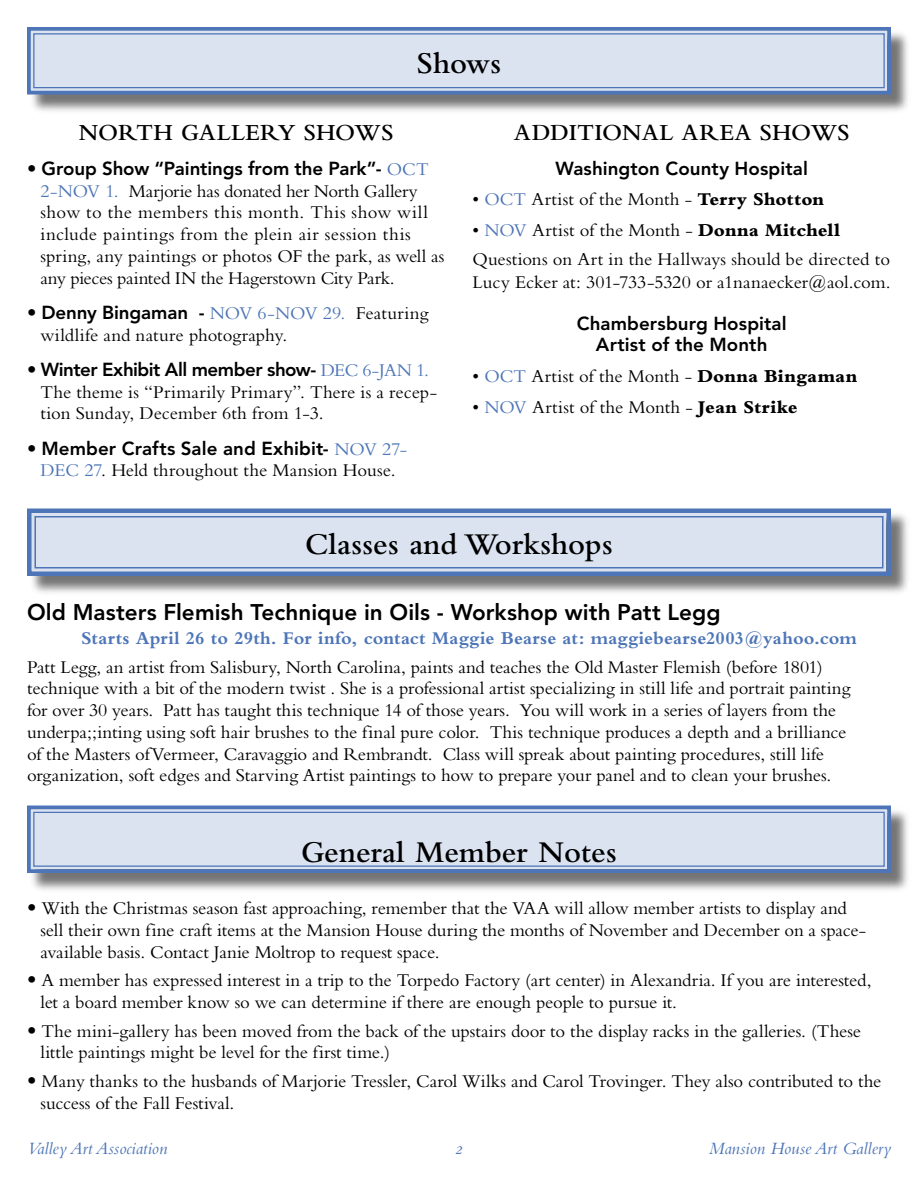
<style>
.page{position:relative;width:918px;height:1188px;background:#fff}
.page>*{position:absolute;margin:0;border:0;box-sizing:border-box;transform-origin:0 0}
.t1{font:600 31.5px "Bembo";color:#000}
.t2{font:600 24px "Bembo";color:#000}
.t3{font:800 22.5px "Avenir";letter-spacing:.005em;color:#000}
.t4{font:18.75px/21.8px "Bembo";letter-spacing:-.005em;color:#000}
.t5{font:700 18.75px "Bembo";letter-spacing:.005em;color:#4d75b7}
.Subhead_Sanserif{font:800 18.75px/21.8px "Avenir";letter-spacing:.005em;color:#000;text-align:center}
.t6{font:18px "Bembo Italic Os F";color:#4d75b7}
.s1{font-family:"Avenir";font-weight:800}
.s2{color:#4d75b7}
.s3{font-family:"Bembo Extra Bold Os F"}
</style>
<div class="page">
<div style="left:27px;top:27px;width:884px;height:88px;background:#000;opacity:.55"></div>
<svg style="left:27px;top:27px;width:866px;height:69px;background:#c6d2e6"></svg>
<div style="left:33px;top:33px;width:852px;height:55px;border:1px solid #4d75b7"></div>
<div style="left:27px;top:509px;width:884px;height:87px;background:#000;opacity:.55"></div>
<svg style="left:27px;top:508px;width:866px;height:70px;background:#c2cee4"></svg>
<div style="left:34px;top:516px;width:850px;height:53px;border:2px solid #4d75b7"></div>
<div style="left:27px;top:806px;width:884px;height:87px;background:#000;opacity:.55"></div>
<svg style="left:27px;top:805px;width:866px;height:70px;background:#c5d1e5"></svg>
<div style="left:33px;top:812px;width:852px;height:55px;border:1px solid #4d75b7"></div>
<p class="t1" style="left:417px;top:45px;width:86px">Shows</p>
<p class="t2" style="left:79px;top:119px;width:316px">NORTH GALLERY SHOWS</p>
<p class="t4" style="left:40px;top:158px;width:405px;text-indent:-14px"><span class="s1">• Group Show “Paintings from the Park”-</span> <span class="s2">OCT 2-NOV 1.</span> Marjorie has donated her North Gallery show to the members this month. This show will include paintings from the plein air session this spring, any paintings or photos OF the park, as well as any pieces painted IN the Hagerstown City Park.</p>
<p class="t4" style="left:40px;top:302px;width:390px;text-indent:-14px"><span class="s1">• Denny Bingaman -</span> <span class="s2">NOV 6-NOV 29.</span> Featuring wildlife and nature photography.</p>
<p class="t4" style="left:40px;top:359px;width:398px;text-indent:-14px"><span class="s1">• Winter Exhibit All member show-</span> <span class="s2">DEC 6-JAN 1.<br></span>The theme is “Primarily Primary”. There is a recep&shy;tion Sunday, December 6th from 1-3.</p>
<p class="t4" style="left:27px;top:437px;width:382px;text-align:center"><span class="s1">• Member Crafts Sale and Exhibit-</span> <span class="s2">NOV 27-<br>DEC 27</span>. Held throughout the Mansion House.</p>
<p class="t2" style="left:514px;top:119px;width:337px">ADDITIONAL AREA SHOWS</p>
<p class="Subhead_Sanserif" style="left:556px;top:157px;width:254px">Washington County Hospital</p>
<p class="t4" style="left:472px;top:188px;width:353px">• <span class="s2">OCT</span> Artist of the Month - <span class="s3">Terry Shotton</span></p>
<p class="t4" style="left:472px;top:219px;width:369px">• <span class="s2">NOV</span> Artist of the Month - <span class="s3">Donna Mitchell</span></p>
<p class="t4" style="left:472px;top:248px;width:420px;line-height:22.5px">Questions on Art in the Hallways should be directed to<br>Lucy Ecker at: 301-733-5320 or a1nanaecker@aol.com.</p>
<p class="Subhead_Sanserif" style="left:577px;top:312px;width:211px">Chambersburg Hospital<br>Artist of the Month</p>
<p class="t4" style="left:472px;top:365px;width:386px">• <span class="s2">OCT</span> Artist of the Month - <span class="s3">Donna Bingaman</span></p>
<p class="t4" style="left:472px;top:396px;width:327px">• <span class="s2">NOV</span> Artist of the Month - <span class="s3">Jean Strike</span></p>
<p class="t1" style="left:305px;top:527px;width:309px">Classes and Workshops</p>
<p class="t3" style="left:27px;top:599px;width:695px">Old Masters Flemish Technique in Oils - Workshop with Patt Legg</p>
<p class="t5" style="left:81px;top:628px;width:778px">Starts April 26 to 29th. For info, contact Maggie Bearse at: maggiebearse2003@yahoo.com</p>
<p class="t4" style="left:27px;top:656px;width:825px">Patt Legg, an artist from Salisbury, North Carolina, paints and teaches the Old Master Flemish (before 1801) technique with a bit of the modern twist . She is a professional artist specializing in still life and portrait painting for over 30 years. Patt has taught this technique 14 of those years. You will work in a series of layers from the underpa;;inting using soft hair brushes to the final pure color. This technique produces a depth and a brilliance of the Masters ofVermeer, Caravaggio and Rembrandt. Class will spreak about painting procedures, still life organization, soft edges and Starving Artist paintings to how to prepare your panel and to clean your brushes.</p>
<p class="t1" style="left:301px;top:834px;width:317px">General Member Notes</p>
<p class="t4" style="left:40px;top:897px;width:827px;text-indent:-14px"><span class="s1">•</span> With the Christmas season fast approaching, remember that the VAA will allow member artists to display and sell their own fine craft items at the Mansion House during the months of November and December on a space&shy;available basis. Contact Janie Moltrop to request space.</p>
<p class="t4" style="left:40px;top:969px;width:833px;text-indent:-14px"><span class="s1">•</span> A member has expressed interest in a trip to the Torpedo Factory (art center) in Alexandria. If you are interested, let a board member know so we can determine if there are enough people to pursue it.</p>
<p class="t4" style="left:40px;top:1020px;width:822px;text-indent:-14px"><span class="s1">•</span> The mini-gallery has been moved from the back of the upstairs door to the display racks in the galleries. (These little paintings might be level for the first time.)</p>
<p class="t4" style="left:40px;top:1070px;width:842px;text-indent:-14px"><span class="s1">•</span> Many thanks to the husbands of Marjorie Tressler, Carol Wilks and Carol Trovinger. They also contributed to the success of the Fall Festival.</p>
<p class="t6" style="left:27px;top:1138px;width:142px">Valley Art Association</p>
<p class="t6" style="left:455px;top:1138px;width:9px">2</p>
<p class="t6" style="left:709px;top:1138px;width:184px">Mansion House Art Gallery</p>
</div>
